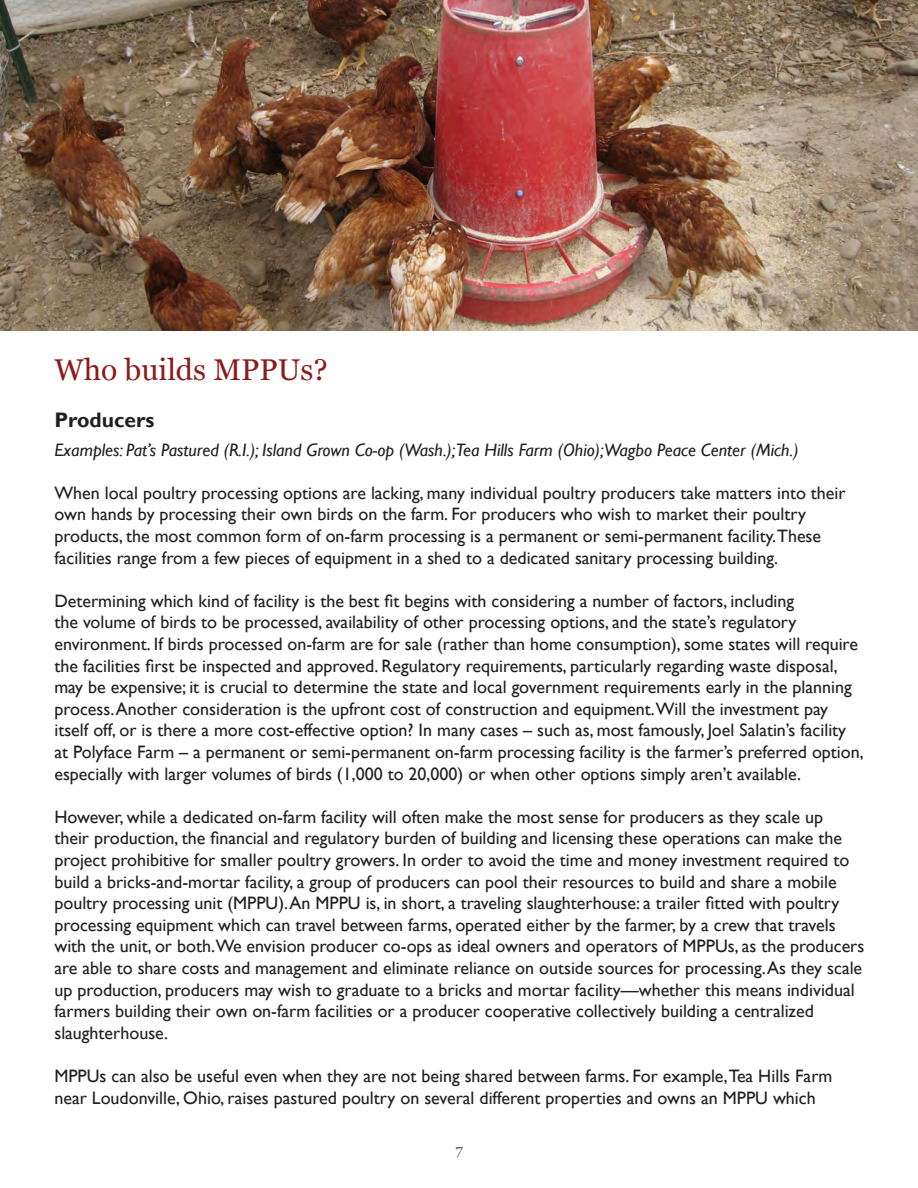
<style>
.page{position:relative;width:918px;height:1188px;background:#fff}
.page>*{position:absolute;margin:0;border:0;box-sizing:border-box;transform-origin:0 0}
.t1{font:30px "Georgia";color:#8e1b1b}
.t2{font:700 21px "Gill Sans";color:#231f20}
.t3{font:18px/21.6px "Gill Sans";color:#231f20}
.t4{font:italic 18px "Gill Sans";color:#231f20}
.t5{font:15px "Georgia";color:#676561}
</style>
<div class="page">
<img style="left:0;top:0;width:918px;height:331px">
<h1 class="t1" style="left:54px;top:352px;width:275px">Who builds MPPUs?</h1>
<p class="t2" style="left:54px;top:408px;width:102px">Producers</p>
<p class="t4" style="left:54px;top:439px;width:746px">Examples: Pat’s Pastured (R.I.); Island Grown Co-op (Wash.);Tea Hills Farm (Ohio);Wagbo Peace Center (Mich.)</p>
<p class="t3" style="left:54px;top:482px;width:793px">When local poultry processing options are lacking, many individual poultry producers take matters into their own hands by processing their own birds on the farm. For producers who wish to market their poultry products, the most common form of on-farm processing is a permanent or semi-permanent facility.These facilities range from a few pieces of equipment in a shed to a dedicated sanitary processing building.</p>
<p class="t3" style="left:54px;top:590px;width:811px">Determining which kind of facility is the best fit begins with considering a number of factors, including<br>the volume of birds to be processed, availability of other processing options, and the state’s regulatory environment. If birds processed on-farm are for sale (rather than home consumption), some states will require the facilities first be inspected and approved. Regulatory requirements, particularly regarding waste disposal, may be expensive; it is crucial to determine the state and local government requirements early in the planning process. Another consideration is the upfront cost of construction and equipment.Will the investment pay itself off, or is there a more cost-effective option? In many cases – such as, most famously, Joel Salatin’s facility at Polyface Farm – a permanent or semi-permanent on-farm processing facility is the farmer’s preferred option, especially with larger volumes of birds (1,000 to 20,000) or when other options simply aren’t available.</p>
<p class="t3" style="left:54px;top:806px;width:811px">However, while a dedicated on-farm facility will often make the most sense for producers as they scale up<br>their production, the financial and regulatory burden of building and licensing these operations can make the project prohibitive for smaller poultry growers. In order to avoid the time and money investment required to build a bricks-and-mortar facility, a group of producers can pool their resources to build and share a mobile poultry processing unit (MPPU). An MPPU is, in short, a traveling slaughterhouse: a trailer fitted with poultry processing equipment which can travel between farms, operated either by the farmer, by a crew that travels with the unit, or both.We envision producer co-ops as ideal owners and operators of MPPUs, as the producers are able to share costs and management and eliminate reliance on outside sources for processing. As they scale up production, producers may wish to graduate to a bricks and mortar facility—whether this means individual farmers building their own on-farm facilities or a producer cooperative collectively building a centralized slaughterhouse.</p>
<p class="t3" style="left:54px;top:1065px;width:779px">MPPUs can also be useful even when they are not being shared between farms. For example,Tea Hills Farm near Loudonville, Ohio, raises pastured poultry on several different properties and owns an MPPU which</p>
<p class="t5" style="left:456px;top:1141px;width:9px">7</p>
</div>
